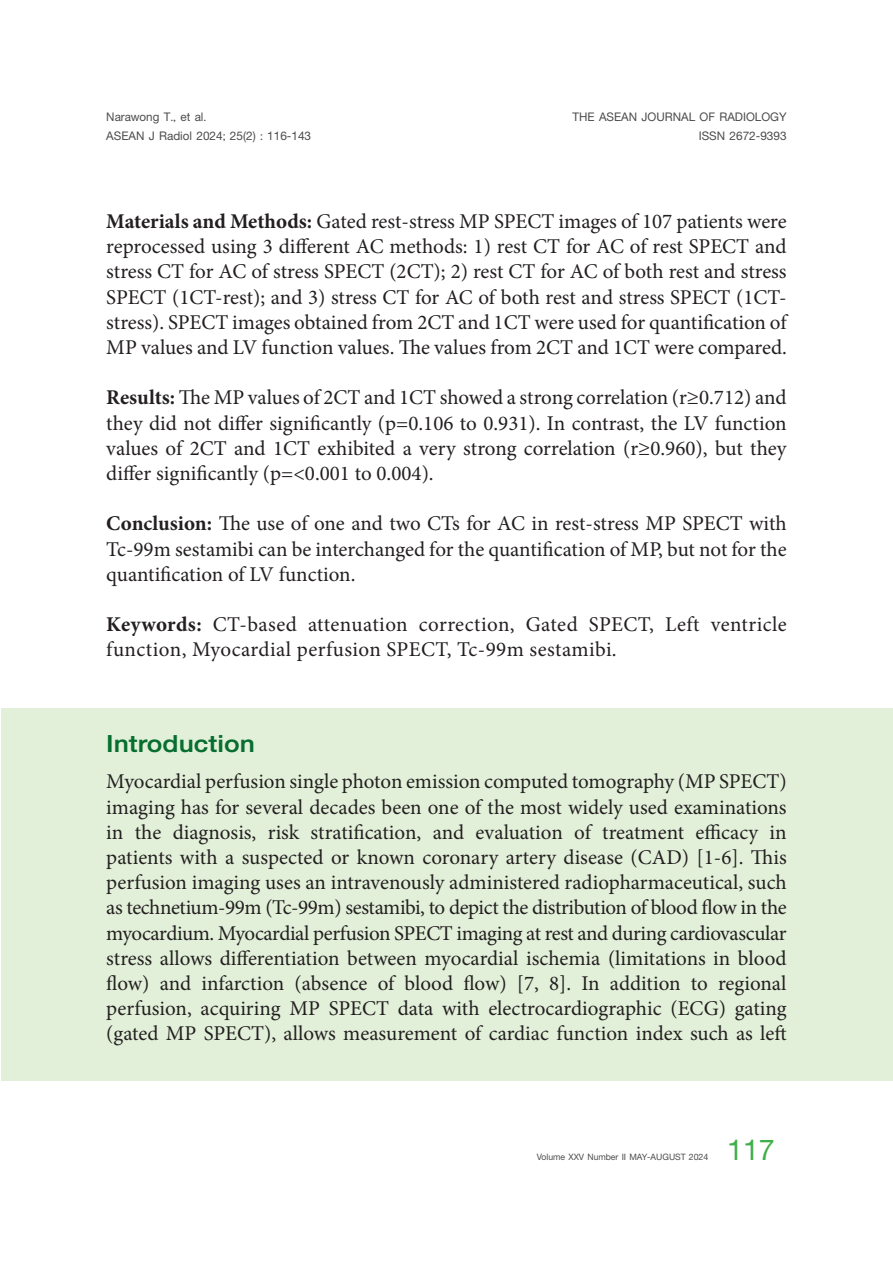
<style>
.page{position:relative;width:893px;height:1263px;background:#fff}
.page>*{position:absolute;margin:0;border:0;box-sizing:border-box;transform-origin:0 0}
.t1{font:700 43.5px "PSL Kanda Pro";color:#40ae49}
.t2{font:36px "PSL Kanda Modern Extra Pro";color:#086e30;scale:1.09 1}
.t3{font:21px/25.2px "Minion Pro";letter-spacing:.005em;color:#231f20;text-align:justify}
.t4{font:700 18px "PSL Kanda Pro";color:#4b4c4d}
.t5{font:700 18px "PSL Kanda Pro";color:#4d4e4f}
.t6{font:700 13.35px "PSL Kanda Pro";color:#4b4c4d}
.s1{font-weight:700}
</style>
<div class="page">
<div style="left:2px;top:708px;width:891px;height:372px;background:#e2f0d9"></div>
<p class="t5" style="left:106px;top:107px;width:102px">Narawong T., et al.</p>
<p class="t4" style="left:106px;top:126px;width:206px">ASEAN J Radiol 2024; 25(2) : 116-143</p>
<p class="t4" style="left:572px;top:107px;width:216px">THE ASEAN JOURNAL OF RADIOLOGY</p>
<p class="t4" style="left:699px;top:126px;width:89px">ISSN 2672-9393</p>
<p class="t3" style="left:106px;top:209px;width:682px"><span class="s1">Materials and Methods:</span> Gated rest-stress MP SPECT images of 107 patients were reprocessed using 3 different AC methods: 1) rest CT for AC of rest SPECT and stress CT for AC of stress SPECT (2CT); 2) rest CT for AC of b oth rest and stress SPECT (1CT-rest); and 3) stress CT for AC of b oth rest and stress SPECT (1CT&shy;stress). SPECT images obtained from 2CT and 1CT were used for quantification of MP values and LV function values. The values from 2CT and 1CT were compared.</p>
<p class="t3" style="left:106px;top:385px;width:682px"><span class="s1">Results:</span> The MP values of 2CT and 1CT showed a strong correlation (r≥0.712) and they did not differ significantly (p=0.106 to 0.931). In contrast, the LV function values of 2CT and 1CT exhibited a very strong correlation (r≥0.960), but they differ significantly (p=&lt;0.001 to 0.004).</p>
<p class="t3" style="left:106px;top:511px;width:682px"><span class="s1">Conclusion:</span> The use of one and two CTs for AC in rest-stress MP SPECT with Tc-99m sestamibi can b e interchanged for the quantification of MP, but not for the quantification of LV function.</p>
<p class="t3" style="left:106px;top:612px;width:682px"><span class="s1">Keywords:</span> CT-b ased attenuation correction, Gated SPECT, Left ventricle function, Myocardial perfusion SPECT, Tc-99m sestamibi.</p>
<p class="t2" style="left:106px;top:724px;width:138px">Introduction</p>
<p class="t3" style="left:106px;top:769px;width:682px">Myocardial perfusion single photon emission computed tomography (MP SPECT) imaging has for several decades b een one of the most widely used examinations in the diagnosis, risk stratification, and evaluation of treatment efficacy in patients with a suspected or known coronary artery disease (CAD) [1-6]. This perfusion imaging uses an intravenously administered radiopharmaceutical, such as technetium-99m (Tc-99m) sestamibi, to depict the distribution of blood flow in the myocardium. Myocardial perfusion SPECT imaging at rest and during cardiovascular stress allows differentiation b etween myocardial ischemia (limitations in blood flow) and infarction (absence of blood flow) [7, 8]. In addition to regional perfusion, acquiring MP SPECT data with electrocardiographic (ECG) gating (gated MP SPECT), allows measurement of cardiac function index such as left</p>
<p class="t6" style="left:537px;top:1149px;width:173px">Volume XXV Number II MAY-AUGUST 2024</p>
<h1 class="t1" style="left:727px;top:1125px;width:49px">117</h1>
</div>
